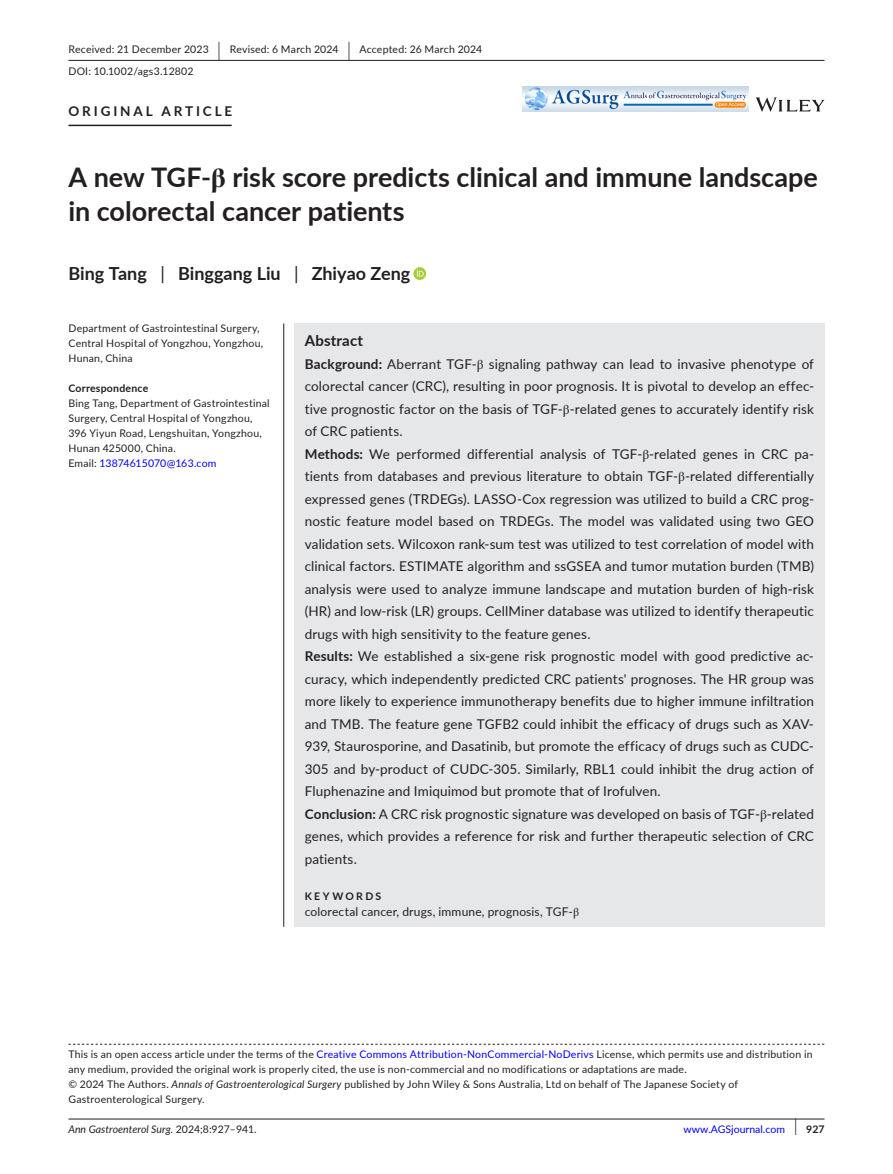
<style>
.page{position:relative;width:893px;height:1174px;background:#fff}
.page>*{position:absolute;margin:0;border:0;box-sizing:border-box;transform-origin:0 0}
.t1{font:700 27px/34.5px "Lato";color:#231f20}
.t2{font:700 18px "Lato";letter-spacing:-.005em;color:#231f20}
.t3{font:700 15px "Lato";letter-spacing:.015em;color:#231f20}
.t4{font:13.5px/22.5px "Lato";letter-spacing:.01em;color:#231f20}
.t5{font:700 13.5px "Lato";letter-spacing:.215em;color:#231f20}
.t6{font:12px "Lato";letter-spacing:.015em;color:#231f20}
.t7{font:10.5px/15px "Lato";letter-spacing:.02em;color:#231f20}
.t8{font:italic 10.5px "Lato";color:#231f20}
.t9{font:10.5px "Lato";color:#00f}
.t10{font:700 10.5px "Lato";letter-spacing:.02em;color:#231f20}
.t11{font:700 10.5px "Lato";letter-spacing:.22em;color:#231f20}
.s1{font-size:19.65px}
.s2{font-family:"STIX"}
.s3{font-weight:400}
.s4{color:#00f}
.s5{font-weight:700}
.s6{font-style:italic}
.s7{font-style:normal}
.s8{font-size:17.4px;color:#231f20}
.s9{font-weight:700;color:#231f20}
</style>
<div class="page">
<hr style="left:68px;top:1118px;width:756px;height:1px;background:#231f20">
<svg style="left:756px;top:97px;width:68px;height:15px"></svg>
<img style="left:523px;top:86px;width:225px;height:26px">
<hr style="left:68px;top:60px;width:756px;height:1px;background:#231f20">
<hr style="left:68px;top:125px;width:164px;height:1px;background:#231f20">
<svg style="left:413px;top:267px;width:13px;height:13px"></svg>
<svg style="left:417px;top:269px;width:7px;height:7px"></svg>
<svg style="left:68px;top:1043px;width:756px;height:1px"></svg>
<div style="left:294px;top:323px;width:530px;height:603px;background:#e6e7e9"></div>
<hr style="left:283px;top:323px;width:1px;height:603px;background:#231f20">
<p class="t7" style="left:68px;top:38px;width:415px;line-height:21.8px">Received: 21 December 2023 <span class="s1">|</span> Revised: 6 March 2024 <span class="s1">|</span> Accepted: 26 March 2024<br>DOI: 10.1002/ags3.12802</p>
<p class="t5" style="left:68px;top:101px;width:165px">ORIGINAL ARTICLE</p>
<h1 class="t1" style="left:68px;top:159px;width:751px">A new TGF-<span class="s2">β</span> risk score predicts clinical and immune landscape in colorectal cancer patients</h1>
<h2 class="t2" style="left:68px;top:260px;width:343px">Bing Tang <span class="s3">|</span> Binggang Liu <span class="s3">|</span> Zhiyao Zeng</h2>
<p class="t7" style="left:68px;top:320px;width:196px">Department of Gastrointestinal Surgery,<br>Central Hospital of Yongzhou, Yongzhou,<br>Hunan, China</p>
<p class="t10" style="left:68px;top:380px;width:81px">Correspondence</p>
<p class="t7" style="left:68px;top:395px;width:203px">Bing Tang, Department of Gastrointestinal Surgery, Central Hospital of Yongzhou, 396 Yiyun Road, Lengshuitan, Yongzhou, Hunan 425000, China.<br>Email: <span class="s4">13874615070@163.com</span></p>
<p class="t3" style="left:305px;top:329px;width:60px">Abstract</p>
<p class="t4" style="left:305px;top:352px;width:511px"><span class="s5">Background:</span> Aberrant TGF-<span class="s2">β</span> signaling pathway can lead to invasive phenotype of colorectal cancer (CRC), resulting in poor prognosis. It is pivotal to develop an effec&shy;tive prognostic factor on the basis of TGF-<span class="s2">β</span>-related genes to accurately identify risk of CRC patients.<br><span class="s5">Methods:</span> We performed differential analysis of TGF-<span class="s2">β</span>-related genes in CRC pa&shy;tients from databases and previous literature to obtain TGF-<span class="s2">β</span>-related differentially expressed genes (TRDEGs). LASSO-Cox regression was utilized to build a CRC prog&shy;nostic feature model based on TRDEGs. The model was validated using two GEO validation sets. Wilcoxon rank-sum test was utilized to test correlation of model with clinical factors. ESTIMATE algorithm and ssGSEA and tumor mutation burden (TMB) analysis were used to analyze immune landscape and mutation burden of high-risk (HR) and low-risk (LR) groups. CellMiner database was utilized to identify therapeutic drugs with high sensitivity to the feature genes.<br><span class="s5">Results:</span> We established a six-gene risk prognostic model with good predictive ac&shy;curacy, which independently predicted CRC patients' prognoses. The HR group was more likely to experience immunotherapy benefits due to higher immune infiltration and TMB. The feature gene TGFB2 could inhibit the efficacy of drugs such as XAV-939, Staurosporine, and Dasatinib, but promote the efficacy of drugs such as CUDC-305 and by-product of CUDC-305. Similarly, RBL1 could inhibit the drug action of Fluphenazine and Imiquimod but promote that of Irofulven.<br><span class="s5">Conclusion:</span> A CRC risk prognostic signature was developed on basis of TGF-<span class="s2">β</span>-related genes, which provides a reference for risk and further therapeutic selection of CRC patients.</p>
<p class="t11" style="left:305px;top:888px;width:78px">KEYWORDS</p>
<p class="t6" style="left:305px;top:903px;width:276px">colorectal cancer, drugs, immune, prognosis, TGF-<span class="s2">β</span></p>
<p class="t7" style="left:68px;top:1046px;width:746px">This is an open access article under the terms of the <span class="s4">Creative Commons Attribution-NonCommercial-NoDerivs</span> License, which permits use and distribution in any medium, provided the original work is properly cited, the use is non-commercial and no modifications or adaptations are made.<br>© 2024 The Authors. <span class="s6">Annals of Gastroenterological Surgery</span> published by John Wiley &amp; Sons Australia, Ltd on behalf of The Japanese Society of Gastroenterological Surgery.</p>
<p class="t8" style="left:68px;top:1121px;width:190px">Ann Gastroenterol Surg. <span class="s7">2024;8:927–941.</span></p>
<p class="t9" style="left:684px;top:1121px;width:142px">www.AGSjournal.com <span class="s8">|</span> <span class="s9">927</span></p>
</div>
